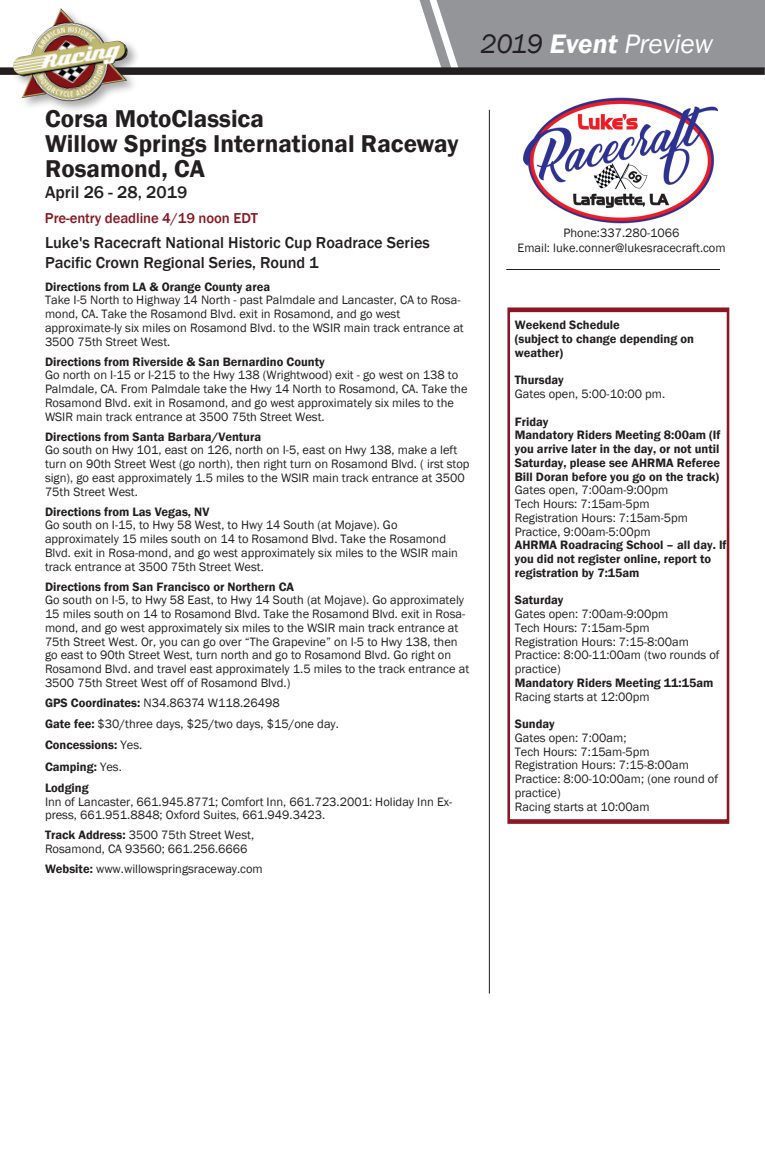
<style>
.page{position:relative;width:765px;height:1170px;background:#fff}
.page>*{position:absolute;margin:0;border:0;box-sizing:border-box;transform-origin:0 0}
.t1{font:italic 27.5px "Franklin Gothic";letter-spacing:-.01em;color:#fff}
.t2{font:600 25px/25px "Franklin Gothic";color:#231f20}
.t3{font:500 17.5px "Franklin Gothic";color:#231f20}
.t4{font:500 16.25px/19.5px "Franklin Gothic";color:#231f20}
.t5{font:500 14.75px "Franklin Gothic";letter-spacing:-.005em;color:#8a1723}
.t6{font:12.5px/13.8px "Franklin Gothic";color:#231f20}
.t7{font:600 12.5px/13.8px "Franklin Gothic";color:#231f20}
.t8{font:12.5px/15px "Franklin Gothic";color:#231f20;text-align:center}
.s1{color:#231f20}
.s2{font-weight:600}
.s3{font-style:inherit}
.s4{font-weight:400}
</style>
<div class="page">
<hr style="left:489px;top:110px;width:1px;height:884px;background:#231f20">
<div style="left:507px;top:308px;width:223px;height:515px;border:3px solid #8a1723"></div>
<hr style="left:506px;top:269px;width:214px;height:1px;background:#231f20">
<div style="left:420px;top:0;width:345px;height:67px;background:#939598"></div>
<div style="left:0;top:67px;width:765px;height:8px;background:#231f20"></div>
<div style="left:10px;top:6px;width:130px;height:108px;background:#231f20;opacity:.4"></div>
<img style="left:52px;top:9px;width:9px;height:18px">
<img style="left:524px;top:97px;width:194px;height:127px">
<p class="t1" style="left:480px;top:26px;width:234px"><span class="s1">201</span><span class="s1">9</span> <span class="s2">Event</span> Preview</p>
<p class="t2" style="left:45px;top:107px;width:415px">Corsa MotoClassica<br>Willow Springs International Raceway<br>Rosamond, CA</p>
<p class="t3" style="left:45px;top:182px;width:144px">April 2<span class="s3">6</span> - 2<span class="s3">8</span>, 201<span class="s3">9</span></p>
<p class="t5" style="left:45px;top:209px;width:215px">Pre-ent<span class="s3">ry deadline 4/19</span> noon EDT</p>
<p class="t4" style="left:45px;top:234px;width:386px">Luke's Racecraft National Historic Cup Roadrace Series<br>Pacific Crown Regional Series, Round <span class="s3">1</span></p>
<p class="t6" style="left:45px;top:280px;width:420px"><span class="s2">Directions from LA &amp; Orange County area<br></span>Take I-5 North to Highway 14 North - past Palmdale and Lancaster, CA to Rosa&shy;mond, CA. Take the Rosamond Blvd. exit in Rosamond, and go west approximate-ly six miles on Rosamond Blvd. to the WSIR main track entrance at 3500 75th Street West.</p>
<p class="t6" style="left:45px;top:355px;width:424px"><span class="s2">Directions from Riverside &amp; San Bernardino County<br></span>Go north on I-15 or I-215 to the Hwy 138 (Wrightwood) exit - go west on 138 to Palmdale, CA. From Palmdale take the Hwy 14 North to Rosamond, CA. Take the Rosamond Blvd. exit in Rosamond, and go west approximately six miles to the WSIR main track entrance at 3500 75th Street West.</p>
<p class="t6" style="left:45px;top:430px;width:426px"><span class="s2">Directions from Santa Barbara/Ventura<br></span>Go south on Hwy 101, east on 126, north on I-5, east on Hwy 138, make a left turn on 90th Street West (go north), then right turn on Rosamond Blvd. ( irst stop sign), go east approximately 1.5 miles to the WSIR main track entrance at 3500<br>75th Street West.</p>
<p class="t6" style="left:45px;top:505px;width:415px"><span class="s2">Directions from Las Vegas, NV<br></span>Go south on I-15, to Hwy 58 West, to Hwy 14 South (at Mojave). Go approximately 15 miles south on 14 to Rosamond Blvd. Take the Rosamond Blvd. exit in Rosa-mond, and go west approximately six miles to the WSIR main track entrance at 3500 75th Street West.</p>
<p class="t6" style="left:45px;top:580px;width:426px"><span class="s2">Directions from San Francisco or Northern CA<br></span>Go south on I-5, to Hwy 58 East, to Hwy 14 South (at Mojave). Go approximately 15 miles south on 14 to Rosamond Blvd. Take the Rosamond Blvd. exit in Rosa&shy;mond, and go west approximately six miles to the WSIR main track entrance at 75th Street West. Or, you can go over “The Grapevine” on I-5 to Hwy 138, then go east to 90th Street West, turn north and go to Rosamond Blvd. Go right on Rosamond Blvd. and travel east approximately 1.5 miles to the track entrance at 3500 75th Street West off of Rosamond Blvd.)</p>
<p class="t6" style="left:45px;top:692px;width:295px;line-height:21.2px"><span class="s2">GPS Coordinates:</span> N34.86374 W118.26498<br><span class="s2">Gate fee:</span> $30/three days, $25/two days, $15/one day.<br><span class="s2">Concessions:</span> Yes.<br><span class="s2">Camping:</span> Yes.<br><span class="s2">Lodging</span></p>
<p class="t6" style="left:45px;top:795px;width:409px">Inn of Lancaster, 661.945.8771; Comfort Inn, 661.723.2001: Holiday Inn Ex&shy;press, 661.951.8848; Oxford Suites, 661.949.3423.</p>
<p class="t6" style="left:45px;top:829px;width:211px"><span class="s2">Track Address:</span> 3500 75th Street West,<br>Rosamond, CA 93560; 661.256.6666</p>
<p class="t6" style="left:45px;top:862px;width:219px"><span class="s2">Website:</span> www.willowspringsraceway.com</p>
<p class="t8" style="left:518px;top:226px;width:210px">Phone:337.280-1066<br>Email: luke.conner@lukesracecraft.com</p>
<p class="t7" style="left:515px;top:318px;width:181px">Weekend Schedule<br>(subject to change depending on weather)</p>
<p class="t6" style="left:515px;top:374px;width:152px"><span class="s2">Thursday<br></span>Gates open, 5:00-10:00 pm.</p>
<p class="t7" style="left:515px;top:415px;width:213px">Friday<br>Mandatory Riders Meeting 8:00am (If you arrive later in the day, or not until<br>Saturday, please see AHRMA Referee<br>Bill Doran before you go on the track)<br><span class="s4">Gates open, 7:00am-9:00pm<br>Tech Hours: 7:15am-5pm<br>Registration Hours: 7:15am-5pm<br>Practice, 9:00am-5:00pm<br></span>AHRMA Roadracing School – all day. If you did not register online, report to registration by 7:15am</p>
<p class="t6" style="left:515px;top:594px;width:206px"><span class="s2">Saturday<br></span>Gates open: 7:00am-9:00pm<br>Tech Hours: 7:15am-5pm<br>Registration Hours: 7:15-8:00am<br>Practice: 8:00-11:00am (two rounds of practice)<br><span class="s2">Mandatory Riders Meeting 11:15am<br></span>Racing starts at 12:00pm</p>
<p class="t6" style="left:515px;top:717px;width:205px"><span class="s2">Sunday<br></span>Gates open: 7:00am;<br>Tech Hours: 7:15am-5pm<br>Registration Hours: 7:15-8:00am<br>Practice: 8:00-10:00am; (one round of practice)<br>Racing starts at 10:00am</p>
</div>
